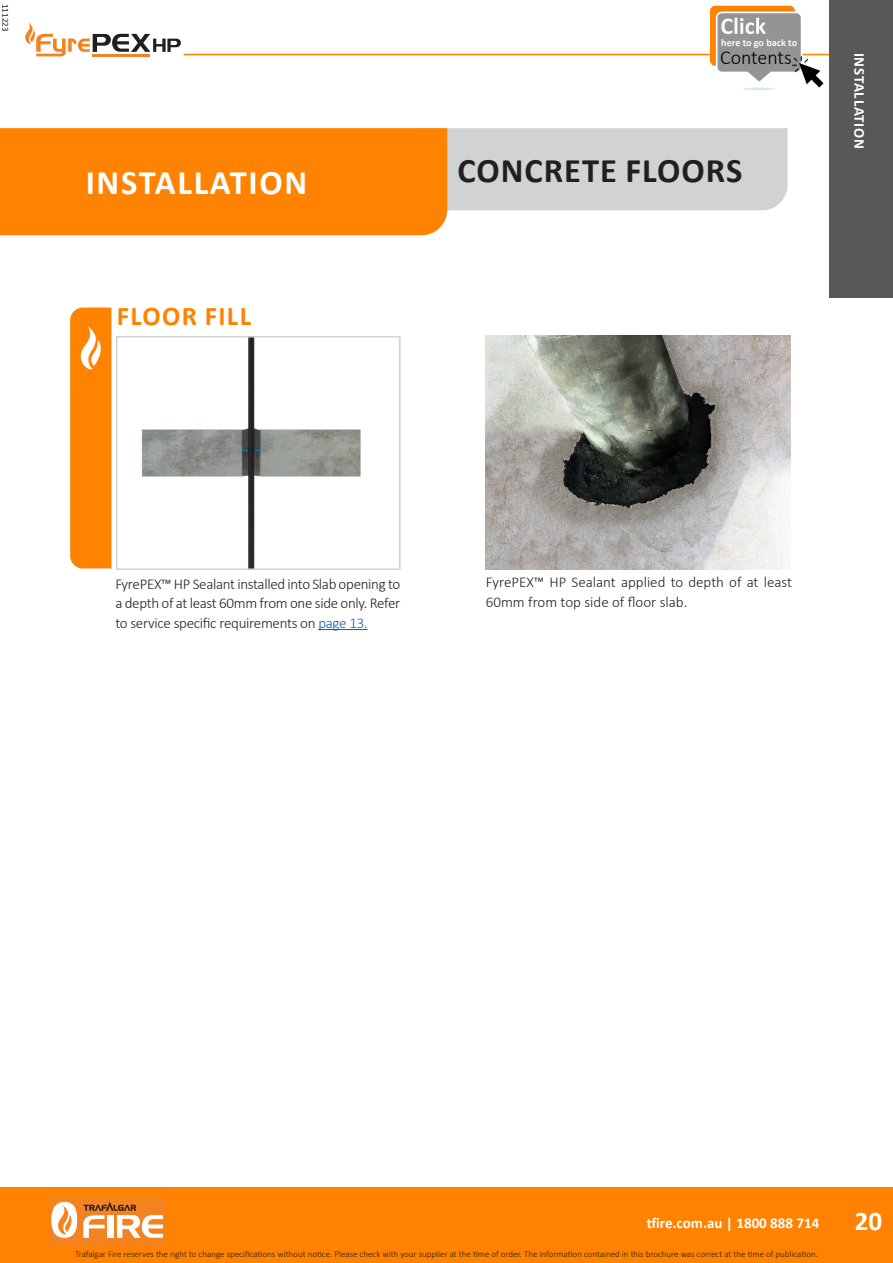
<style>
.page{position:relative;width:893px;height:1263px;background:#fff}
.page>*{position:absolute;margin:0;border:0;box-sizing:border-box;transform-origin:0 0}
.t1{font:700 34.5px "Calibri";letter-spacing:.03em;color:#231f20}
.t2{font:700 34.5px "Calibri";letter-spacing:.05em;color:#fff}
.t3{font:700 27px "Calibri";letter-spacing:.05em;color:#ff8200}
.t4{font:700 27px "Calibri";color:#fff}
.t5{font:300 19.95px "Calibri";color:#000}
.t6{font:300 15px/19.5px "Calibri";letter-spacing:-.01em;color:#231f20;text-align:justify}
.t7{font:700 15px "Calibri";color:#fff}
.t8{font:700 15px "Calibri";letter-spacing:.045em;color:#fff}
.t9{font:700 10.2px "Calibri";color:#f7fafb}
.t10{font:300 9px "Calibri";color:#231f20}
.t11{font:9px "Calibri";color:#231f20}
.s1{color:#175d9e}
</style>
<div class="page">
<svg style="left:25px;top:22px;width:156px;height:34px"></svg>
<hr style="left:92px;top:54px;width:58px;height:2px;background:#f58220">
<div style="left:447px;top:128px;width:340px;height:82px;background:#d1d2d4"></div>
<div style="left:0;top:128px;width:447px;height:107px;background:#ff8200"></div>
<img style="left:486px;top:336px;width:304px;height:234px">
<img style="left:141px;top:339px;width:220px;height:228px">
<div style="left:116px;top:336px;width:285px;height:234px;border:2px solid #d1d2d4"></div>
<div style="left:0;top:1187px;width:893px;height:76px;background:#ff8200"></div>
<div style="left:50px;top:1197px;width:116px;height:48px;background:#f58220"></div>
<svg style="left:83px;top:1202px;width:80px;height:36px"></svg>
<svg style="left:51px;top:1202px;width:26px;height:36px"></svg>
<hr style="left:184px;top:54px;width:645px;height:1px;background:#ff8200">
<hr style="left:743px;top:88px;width:32px;height:2px;background:#d8e9ef;border-radius:50%">
<svg style="left:710px;top:6px;width:113px;height:82px"></svg>
<div style="left:829px;top:0;width:64px;height:298px;background:#57585a"></div>
<hr style="left:318px;top:629px;width:50px;height:1px;background:#175d9e">
<svg style="left:70px;top:308px;width:41px;height:260px;background:#ff870b"></svg>
<p class="t11" style="left:12px;top:4px;width:29px;rotate:90deg">111223</p>
<p class="t2" style="left:86px;top:158px;width:223px">INSTALLATION</p>
<p class="t3" style="left:117px;top:297px;width:136px">FLOOR FILL</p>
<p class="t9" style="left:721px;top:35px;width:77px">here to go back to</p>
<h3 class="t5" style="left:720px;top:45px;width:73px">Contents</h3>
<p class="t1" style="left:457px;top:146px;width:286px">CONCRETE FLOORS</p>
<p class="t8" style="left:870px;top:53px;width:98px;rotate:90deg">INSTALLATION</p>
<p class="t6" style="left:115px;top:574px;width:286px">FyrePEX™ HP Sealant installed into Slab opening to a depth of at least 60mm from one side only. Refer to service specific requirements on <span class="s1">page 13.</span></p>
<p class="t6" style="left:486px;top:572px;width:308px">FyrePEX™ HP Sealant applied to depth of at least<br>60mm from top side of floor slab.</p>
<p class="t7" style="left:647px;top:1212px;width:174px">tfire.com.au | 1800 888 714</p>
<h2 class="t4" style="left:855px;top:1202px;width:29px">20</h2>
<p class="t10" style="left:75px;top:1249px;width:744px">Trafalgar Fire reserves the right to change specifications without notice. Please check with your supplier at the time of order. The information contained in this brochure was correct at the time of publication.</p>
</div>
